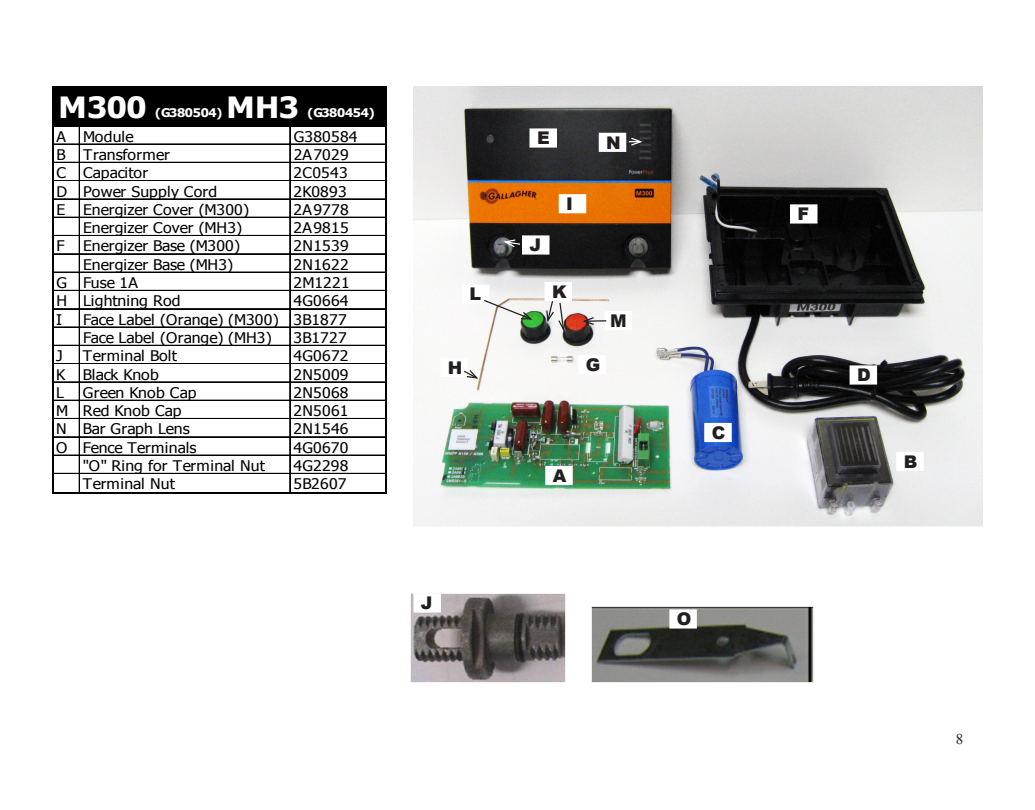
<style>
.page{position:relative;width:1035px;height:810px;background:#fff}
.page>*{position:absolute;margin:0;border:0;box-sizing:border-box;transform-origin:0 0}
.t1{font:700 29.25px "Tahoma";letter-spacing:-.01em;color:#fff;scale:1.08 1}
.t2{font:900 17.5px "Arial";color:#231f20}
.t3{font:15px "Times New Roman";color:#231f20}
.t4{font:14.62px/18.2px "Tahoma";letter-spacing:.015em;color:#000;scale:1.08 1}
.t5{font:14.62px "Tahoma";letter-spacing:-.005em;color:#000;scale:1.08 1}
.t6{font:14.62px "Tahoma";letter-spacing:-.025em;color:#000;scale:1.08 1}
.t7{font:700 11.88px "Tahoma";letter-spacing:-.02em;color:#fff;scale:1.08 1}
</style>
<div class="page">
<img style="left:414px;top:86px;width:568px;height:441px">
<div style="left:530px;top:128px;width:27px;height:20px;background:#fff;border:2px solid #fff"></div>
<div style="left:599px;top:133px;width:27px;height:19px;background:#fff;border:2px solid #fff"></div>
<div style="left:559px;top:194px;width:27px;height:19px;background:#fff;border:2px solid #fff"></div>
<div style="left:522px;top:235px;width:28px;height:20px;background:#fff;border:2px solid #fff"></div>
<div style="left:440px;top:358px;width:28px;height:19px;background:#fff"></div>
<div style="left:545px;top:282px;width:27px;height:19px;background:#fff"></div>
<div style="left:462px;top:285px;width:28px;height:19px;background:#fff"></div>
<div style="left:605px;top:311px;width:27px;height:19px;background:#fff"></div>
<div style="left:578px;top:355px;width:28px;height:19px;background:#fff"></div>
<div style="left:790px;top:204px;width:28px;height:20px;background:#fff;border:2px solid #fff"></div>
<div style="left:896px;top:452px;width:28px;height:19px;background:#fff"></div>
<div style="left:704px;top:423px;width:28px;height:19px;background:#fff;border:2px solid #fff"></div>
<div style="left:545px;top:466px;width:28px;height:19px;background:#fff;border:2px solid #fff"></div>
<img style="left:410px;top:593px;width:156px;height:90px">
<img style="left:592px;top:606px;width:221px;height:76px">
<div style="left:413px;top:593px;width:28px;height:20px;background:#fff;border:2px solid #fff"></div>
<div style="left:669px;top:609px;width:28px;height:20px;background:#fff;border:2px solid #fff"></div>
<div style="left:850px;top:365px;width:27px;height:20px;background:#fff;border:2px solid #fff"></div>
<svg style="left:629px;top:137px;width:15px;height:10px"></svg>
<svg style="left:502px;top:239px;width:19px;height:9px"></svg>
<svg style="left:483px;top:299px;width:51px;height:22px"></svg>
<svg style="left:545px;top:300px;width:22px;height:33px"></svg>
<svg style="left:581px;top:316px;width:27px;height:10px"></svg>
<svg style="left:462px;top:369px;width:18px;height:11px"></svg>
<div style="left:53px;top:87px;width:334px;height:39px;background:#000"></div>
<hr style="left:52px;top:86px;width:2px;height:407px;background:#000">
<hr style="left:79px;top:127px;width:1px;height:365px;background:#000">
<hr style="left:290px;top:127px;width:1px;height:365px;background:#000">
<hr style="left:385px;top:88px;width:2px;height:405px;background:#000">
<hr style="left:54px;top:86px;width:333px;height:2px;background:#000">
<hr style="left:54px;top:124px;width:333px;height:3px;background:#000">
<hr style="left:54px;top:144px;width:331px;height:1px;background:#000">
<hr style="left:54px;top:162px;width:331px;height:1px;background:#000">
<hr style="left:54px;top:180px;width:331px;height:1px;background:#000">
<hr style="left:54px;top:199px;width:331px;height:1px;background:#000">
<hr style="left:54px;top:217px;width:331px;height:1px;background:#000">
<hr style="left:54px;top:235px;width:331px;height:1px;background:#000">
<hr style="left:54px;top:253px;width:331px;height:1px;background:#000">
<hr style="left:54px;top:254px;width:331px;height:1px;background:#000">
<hr style="left:54px;top:272px;width:331px;height:1px;background:#000">
<hr style="left:54px;top:290px;width:331px;height:1px;background:#000">
<hr style="left:54px;top:308px;width:331px;height:1px;background:#000">
<hr style="left:54px;top:309px;width:331px;height:1px;background:#000">
<hr style="left:54px;top:327px;width:331px;height:1px;background:#000">
<hr style="left:54px;top:345px;width:331px;height:1px;background:#000">
<hr style="left:54px;top:363px;width:331px;height:1px;background:#000">
<hr style="left:54px;top:364px;width:331px;height:1px;background:#000">
<hr style="left:54px;top:382px;width:331px;height:1px;background:#000">
<hr style="left:54px;top:400px;width:331px;height:1px;background:#000">
<hr style="left:54px;top:418px;width:331px;height:1px;background:#000">
<hr style="left:54px;top:436px;width:331px;height:1px;background:#000">
<hr style="left:54px;top:437px;width:331px;height:1px;background:#000">
<hr style="left:54px;top:455px;width:331px;height:1px;background:#000">
<hr style="left:54px;top:473px;width:331px;height:1px;background:#000">
<hr style="left:54px;top:492px;width:333px;height:1px;background:#000">
<p class="t1" style="left:58px;top:87px;width:83px">M300</p>
<p class="t7" style="left:155px;top:105px;width:64px">(G380504)</p>
<p class="t1" style="left:226px;top:87px;width:69px">MH3</p>
<p class="t7" style="left:308px;top:105px;width:64px">(G380454)</p>
<p class="t4" style="left:56px;top:126px;width:73px">A Module</p>
<p class="t4" style="left:294px;top:126px;width:61px">G380584</p>
<p class="t4" style="left:56px;top:145px;width:107px">B Transformer</p>
<p class="t4" style="left:294px;top:145px;width:52px">2A7029</p>
<p class="t5" style="left:56px;top:163px;width:86px">C Capacitor</p>
<p class="t4" style="left:294px;top:163px;width:52px">2C0543</p>
<p class="t4" style="left:56px;top:181px;width:150px">D Power Supply Cord</p>
<p class="t4" style="left:294px;top:181px;width:51px">2K0893</p>
<p class="t4" style="left:56px;top:200px;width:180px">E Energizer Cover (M300)</p>
<p class="t4" style="left:294px;top:200px;width:52px">2A9778</p>
<p class="t4" style="left:83px;top:218px;width:149px">Energizer Cover (MH3)</p>
<p class="t4" style="left:294px;top:218px;width:52px">2A9815</p>
<p class="t4" style="left:56px;top:236px;width:9px">F</p>
<p class="t5" style="left:83px;top:236px;width:147px">Energizer Base (M300)</p>
<p class="t4" style="left:294px;top:236px;width:52px">2N1539</p>
<p class="t5" style="left:83px;top:255px;width:141px">Energizer Base (MH3)</p>
<p class="t4" style="left:294px;top:255px;width:52px">2N1622</p>
<p class="t4" style="left:56px;top:273px;width:77px">G Fuse 1A</p>
<p class="t4" style="left:294px;top:273px;width:53px">2M1221</p>
<p class="t4" style="left:56px;top:291px;width:117px">H Lightning Rod</p>
<p class="t4" style="left:294px;top:291px;width:52px">4G0664</p>
<p class="t4" style="left:56px;top:309px;width:7px">I</p>
<p class="t4" style="left:83px;top:309px;width:246px">Face Label (Orange) (M300) 3B1877<br>Face Label (Orange) (MH3)</p>
<p class="t4" style="left:294px;top:328px;width:51px">3B1727</p>
<p class="t4" style="left:56px;top:346px;width:8px">J</p>
<p class="t4" style="left:83px;top:346px;width:89px">Terminal Bolt</p>
<p class="t4" style="left:294px;top:346px;width:52px">4G0672</p>
<p class="t6" style="left:56px;top:364px;width:97px">K Black Knob</p>
<p class="t4" style="left:294px;top:364px;width:52px">2N5009</p>
<p class="t4" style="left:56px;top:383px;width:9px">L</p>
<p class="t4" style="left:83px;top:383px;width:107px">Green Knob Cap</p>
<p class="t4" style="left:294px;top:383px;width:52px">2N5068</p>
<p class="t4" style="left:56px;top:401px;width:118px">M Red Knob Cap</p>
<p class="t4" style="left:293px;top:401px;width:52px">2N5061</p>
<p class="t4" style="left:56px;top:419px;width:125px">N Bar Graph Lens</p>
<p class="t4" style="left:293px;top:419px;width:52px">2N1546</p>
<p class="t4" style="left:56px;top:438px;width:132px">O Fence Terminals</p>
<p class="t4" style="left:293px;top:438px;width:52px">4G0670</p>
<p class="t4" style="left:83px;top:456px;width:170px">"O" Ring for Terminal Nut</p>
<p class="t4" style="left:293px;top:456px;width:52px">4G2298</p>
<p class="t4" style="left:83px;top:474px;width:87px">Terminal Nut</p>
<p class="t4" style="left:293px;top:474px;width:51px">5B2607</p>
<p class="t2" style="left:537px;top:125px;width:14px">E</p>
<p class="t2" style="left:606px;top:130px;width:16px">N</p>
<p class="t2" style="left:530px;top:232px;width:13px">J</p>
<p class="t2" style="left:566px;top:191px;width:8px">I</p>
<p class="t2" style="left:470px;top:281px;width:13px">L</p>
<p class="t2" style="left:552px;top:279px;width:16px">K</p>
<p class="t2" style="left:448px;top:355px;width:16px">H</p>
<p class="t2" style="left:610px;top:308px;width:18px">M</p>
<p class="t2" style="left:586px;top:352px;width:16px">G</p>
<p class="t2" style="left:553px;top:463px;width:15px">A</p>
<p class="t2" style="left:421px;top:590px;width:13px">J</p>
<p class="t2" style="left:712px;top:420px;width:15px">C</p>
<p class="t2" style="left:677px;top:606px;width:16px">O</p>
<p class="t2" style="left:798px;top:201px;width:13px">F</p>
<p class="t2" style="left:857px;top:362px;width:15px">D</p>
<p class="t2" style="left:904px;top:449px;width:15px">B</p>
<p class="t3" style="left:956px;top:729px;width:9px">8</p>
</div>
